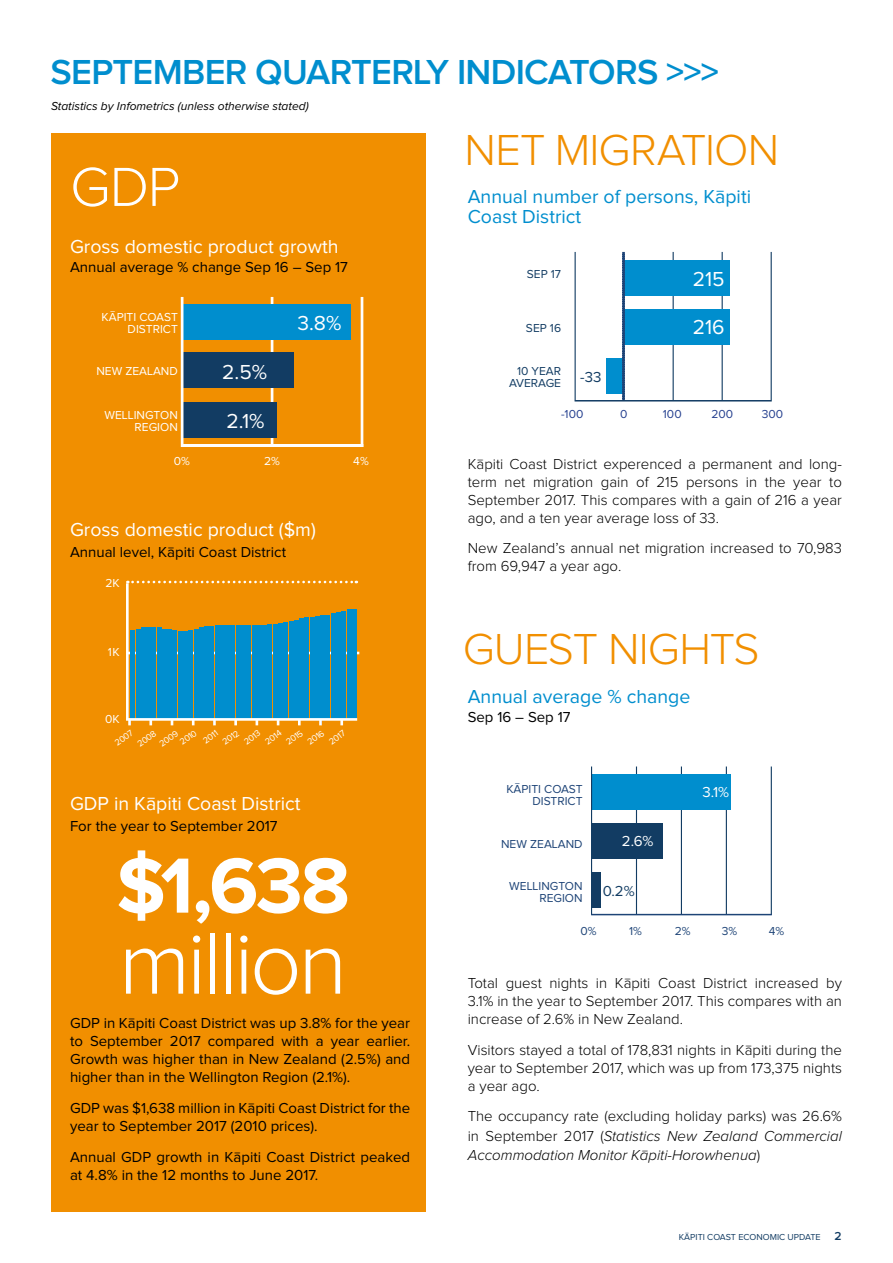
<style>
.page{position:relative;width:893px;height:1263px;background:#fff}
.page>*{position:absolute;margin:0;border:0;box-sizing:border-box;transform-origin:0 0}
.t1{font:300 91.2px "Proxima Nova";letter-spacing:-.04em;color:#fff}
.t2{font:700 81px "Proxima Nova";color:#fff}
.t3{font:300 57px "Proxima Nova";color:#fff}
.t4{font:300 45px "Proxima Nova";letter-spacing:-.02em;color:#f18f00}
.t5{font:600 36px "Proxima Nova";letter-spacing:-.02em;color:#008ece}
.t6{font:21px "Proxima Nova";color:#fff}
.t7{font:19.5px "Proxima Nova";color:#fff}
.t8{font:19.5px/19.5px "Proxima Nova";color:#008ece}
.t9{font:300 15px/18px "Proxima Nova";color:#000;text-align:justify}
.t10{font:15px/18px "Proxima Nova";color:#000}
.t11{font:italic 300 15px/19.5px "Proxima Nova";color:#000;text-align:justify}
.t12{font:15px "Proxima Nova";color:#fff}
.t13{font:15px "Proxima Nova";color:#123c63}
.t14{font:12px/12px "Proxima Nova";color:#fff;text-align:right}
.t15{font:12px/12px "Proxima Nova";color:#1e4477;text-align:right}
.t16{font:italic 12px "Proxima Nova";color:#000}
.t17{font:12px/12px "Proxima Nova";color:#123c63;text-align:right}
.t18{font:12px "Proxima Nova";color:#25408f}
.t19{font:9px "Proxima Nova";color:#fff}
.t20{font:9px "Proxima Nova";color:#123c63}
.s1{font-style:normal}
.s2{font-weight:600;font-size:12px}
</style>
<div class="page">
<div style="left:51px;top:134px;width:374px;height:1078px;background:#f18f00"></div>
<hr style="left:681px;top:766px;width:1px;height:149px;background:#123c63">
<hr style="left:636px;top:766px;width:1px;height:149px;background:#123c63">
<hr style="left:726px;top:766px;width:1px;height:149px;background:#123c63">
<div style="left:592px;top:774px;width:138px;height:36px;background:#008ece"></div>
<div style="left:592px;top:822px;width:71px;height:36px;background:#123c63"></div>
<div style="left:592px;top:872px;width:8px;height:36px;background:#123c63"></div>
<hr style="left:591px;top:766px;width:1px;height:149px;background:#123c63">
<hr style="left:771px;top:766px;width:1px;height:149px;background:#123c63">
<hr style="left:591px;top:914px;width:181px;height:1px;background:#1e4477">
<hr style="left:271px;top:297px;width:2px;height:150px;background:#fff">
<div style="left:183px;top:304px;width:168px;height:36px;background:#008ece"></div>
<div style="left:183px;top:352px;width:111px;height:36px;background:#123c63"></div>
<div style="left:183px;top:402px;width:94px;height:36px;background:#123c63"></div>
<hr style="left:182px;top:444px;width:181px;height:3px;background:#fff">
<hr style="left:361px;top:297px;width:2px;height:150px;background:#fff">
<hr style="left:181px;top:297px;width:2px;height:150px;background:#fff">
<hr style="left:673px;top:252px;width:1px;height:148px;background:#123c63">
<hr style="left:722px;top:252px;width:1px;height:148px;background:#123c63">
<div style="left:624px;top:260px;width:106px;height:36px;background:#008ece"></div>
<div style="left:624px;top:309px;width:106px;height:36px;background:#008ece"></div>
<div style="left:606px;top:358px;width:18px;height:36px;background:#008ece"></div>
<svg style="left:622px;top:252px;width:3px;height:148px"></svg>
<hr style="left:575px;top:252px;width:1px;height:148px;background:#123c63">
<hr style="left:771px;top:252px;width:1px;height:148px;background:#123c63">
<hr style="left:575px;top:400px;width:197px;height:1px;background:#123c63">
<hr style="left:126px;top:652px;width:233px;height:2px;background:#fff">
<svg style="left:126px;top:581px;width:231px;height:144px"></svg>
<hr style="left:126px;top:718px;width:231px;height:3px;background:#fff">
<h3 class="t5" style="left:51px;top:56px;width:670px">SEPTEMBER QUARTERLY INDICATORS &gt;&gt;&gt;</h3>
<p class="t16" style="left:51px;top:100px;width:259px">Statistics by Infometrics (unless otherwise stated)</p>
<h3 class="t3" style="left:70px;top:161px;width:112px">GDP</h3>
<h3 class="t7" style="left:70px;top:237px;width:270px">Gross domestic product growth</h3>
<p class="t10" style="left:70px;top:259px;width:279px">Annual average % change Sep 16 – Sep 17</p>
<p class="t14" style="left:102px;top:311px;width:78px">KĀPITI COAST<br>DISTRICT</p>
<p class="t14" style="left:96px;top:366px;width:83px">NEW ZEALAND</p>
<p class="t14" style="left:105px;top:409px;width:75px">WELLINGTON<br>REGION</p>
<h3 class="t6" style="left:222px;top:362px;width:46px">2.5%</h3>
<h3 class="t6" style="left:226px;top:412px;width:40px">2.1%</h3>
<h3 class="t6" style="left:297px;top:313px;width:46px">3.8%</h3>
<p class="t14" style="left:174px;top:455px;width:18px">0%</p>
<p class="t14" style="left:264px;top:455px;width:17px">2%</p>
<p class="t14" style="left:353px;top:455px;width:17px">4%</p>
<h3 class="t7" style="left:70px;top:521px;width:247px">Gross domestic product ($m)</h3>
<p class="t10" style="left:70px;top:544px;width:218px">Annual level, Kāpiti Coast District</p>
<p class="t14" style="left:105px;top:577px;width:16px">2K</p>
<p class="t14" style="left:108px;top:647px;width:13px">1K</p>
<p class="t14" style="left:105px;top:713px;width:16px">0K</p>
<p class="t19" style="left:113px;top:741px;width:22px;rotate:-36deg">2007</p>
<p class="t19" style="left:136px;top:741px;width:22px;rotate:-36deg">2008</p>
<p class="t19" style="left:158px;top:741px;width:22px;rotate:-36deg">2009</p>
<p class="t19" style="left:178px;top:740px;width:20px;rotate:-36deg">2010</p>
<p class="t19" style="left:202px;top:738px;width:18px;rotate:-36deg">2011</p>
<p class="t19" style="left:221px;top:739px;width:20px;rotate:-36deg">2012</p>
<p class="t19" style="left:242px;top:739px;width:20px;rotate:-36deg">2013</p>
<p class="t19" style="left:264px;top:739px;width:20px;rotate:-36deg">2014</p>
<p class="t19" style="left:285px;top:739px;width:20px;rotate:-36deg">2015</p>
<p class="t19" style="left:306px;top:739px;width:20px;rotate:-36deg">2016</p>
<p class="t19" style="left:328px;top:739px;width:19px;rotate:-36deg">2017</p>
<h3 class="t7" style="left:70px;top:795px;width:232px">GDP in Kāpiti Coast District</h3>
<p class="t10" style="left:70px;top:817px;width:209px">For the year to September 2017</p>
<h2 class="t2" style="left:116px;top:849px;width:235px">$1,638</h2>
<h1 class="t1" style="left:119px;top:921px;width:230px">million</h1>
<p class="t10" style="left:70px;top:1015px;width:342px;text-align:justify">GDP in Kāpiti Coast District was up 3.8% for the year to September 2017 compared with a year earlier.<br>Growth was higher than in New Zealand (2.5%) and higher than in the Wellington Region (2.1%).</p>
<p class="t10" style="left:70px;top:1099px;width:342px">GDP was $1,638 million in Kāpiti Coast District for the year to September 2017 (2010 prices).</p>
<p class="t10" style="left:70px;top:1148px;width:342px">Annual GDP growth in Kāpiti Coast District peaked at 4.8% in the 12 months to June 2017.</p>
<h3 class="t4" style="left:465px;top:129px;width:316px">NET MIGRATION</h3>
<h3 class="t8" style="left:468px;top:188px;width:285px">Annual number of persons, Kāpiti<br>Coast District</h3>
<p class="t17" style="left:527px;top:269px;width:36px">SEP 17</p>
<p class="t17" style="left:526px;top:323px;width:37px">SEP 16</p>
<p class="t17" style="left:509px;top:365px;width:54px">10 YEAR<br>AVERAGE</p>
<p class="t13" style="left:580px;top:370px;width:23px">-33</p>
<h3 class="t6" style="left:693px;top:270px;width:33px">215</h3>
<h3 class="t6" style="left:693px;top:318px;width:33px">216</h3>
<p class="t18" style="left:561px;top:409px;width:24px">-100</p>
<p class="t18" style="left:620px;top:409px;width:9px">0</p>
<p class="t18" style="left:663px;top:409px;width:20px">100</p>
<p class="t18" style="left:711px;top:409px;width:23px">200</p>
<p class="t18" style="left:762px;top:409px;width:23px">300</p>
<p class="t9" style="left:468px;top:455px;width:376px">Kāpiti Coast District experenced a permanent and long&shy;term net migration gain of 215 persons in the year to September 2017. This compares with a gain of 216 a year ago, and a ten year average loss of 33.</p>
<p class="t9" style="left:468px;top:540px;width:376px">New Zealand’s annual net migration increased to 70,983 from 69,947 a year ago.</p>
<h3 class="t4" style="left:463px;top:629px;width:298px">GUEST NIGHTS</h3>
<h3 class="t8" style="left:468px;top:687px;width:224px">Annual average % change</h3>
<p class="t10" style="left:468px;top:709px;width:104px">Sep 16 – Sep 17</p>
<p class="t15" style="left:506px;top:784px;width:78px">KĀPITI COAST<br>DISTRICT</p>
<p class="t15" style="left:501px;top:838px;width:83px">NEW ZEALAND</p>
<p class="t15" style="left:509px;top:880px;width:75px">WELLINGTON<br>REGION</p>
<p class="t15" style="left:581px;top:926px;width:18px">0%</p>
<p class="t15" style="left:629px;top:926px;width:14px">1%</p>
<p class="t15" style="left:675px;top:926px;width:17px">2%</p>
<p class="t15" style="left:722px;top:926px;width:17px">3%</p>
<p class="t15" style="left:769px;top:926px;width:17px">4%</p>
<p class="t12" style="left:702px;top:786px;width:28px">3.1%</p>
<p class="t12" style="left:622px;top:834px;width:33px">2.6%</p>
<p class="t13" style="left:603px;top:884px;width:33px">0.2%</p>
<p class="t9" style="left:468px;top:974px;width:376px">Total guest nights in Kāpiti Coast District increased by 3.1% in the year to September 2017. This compares with an increase of 2.6% in New Zealand.</p>
<p class="t9" style="left:468px;top:1041px;width:376px">Visitors stayed a total of 178,831 nights in Kāpiti during the year to September 2017, which was up from 173,375 nights a year ago.</p>
<p class="t11" style="left:468px;top:1107px;width:376px"><span class="s1">The occupancy rate (excluding holiday parks) was 26.6% in September 2017 (</span>Statistics New Zealand Commercial Accommodation Monitor Kāpiti-Horowhenua<span class="s1">)</span></p>
<p class="t20" style="left:679px;top:1233px;width:164px">KĀPITI COAST ECONOMIC UPDATE <span class="s2">2</span></p>
</div>
